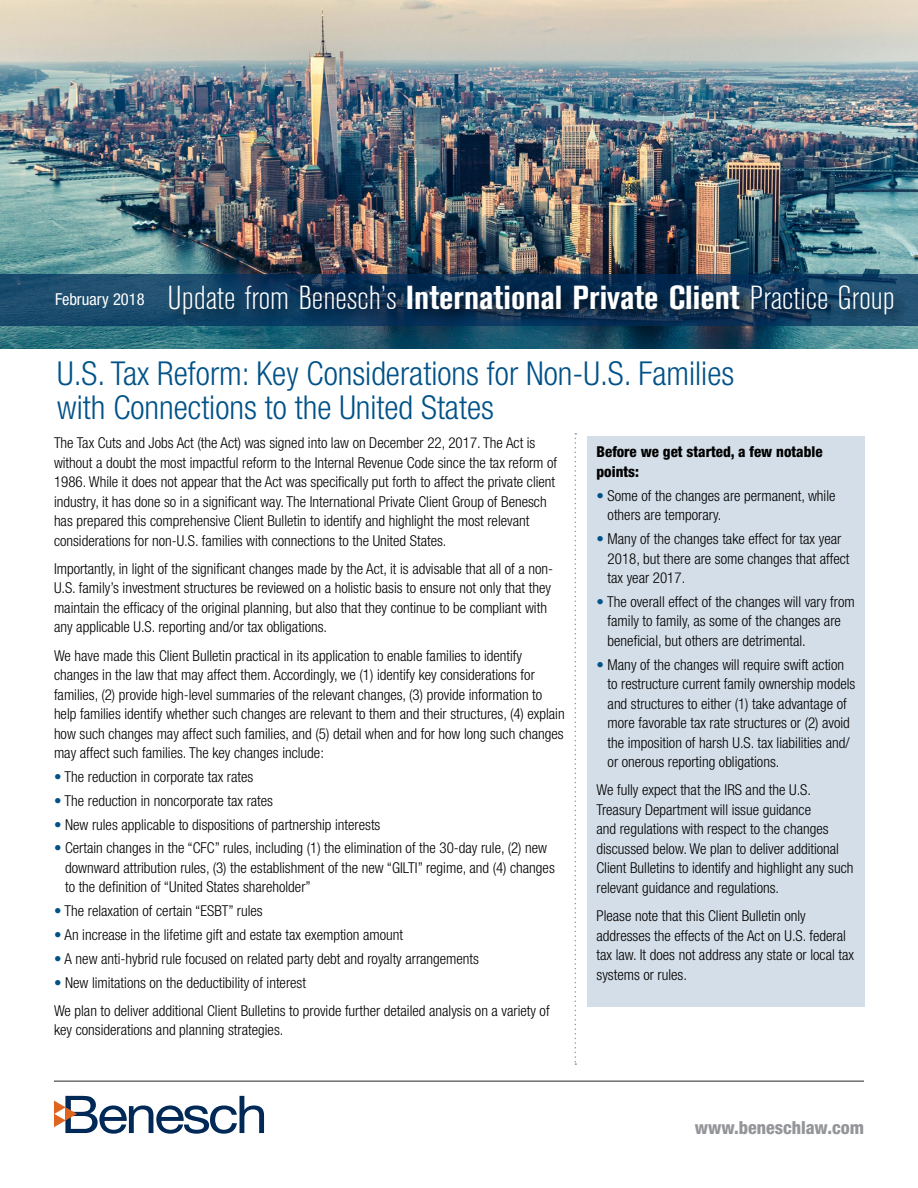
<style>
.page{position:relative;width:918px;height:1188px;background:#fff}
.page>*{position:absolute;margin:0;border:0;box-sizing:border-box;transform-origin:0 0}
.t1{font:300 condensed 33px/34.5px "Helvetica Neue";color:#005288}
.t2{font:300 condensed 33px "Akzidenz Grotesk BE";color:#fff;scale:1.1 1}
.t3{font:800 condensed 18px "Helvetica Neue";color:#939598}
.t4{font:300 condensed 15px/19.5px "Helvetica Neue";color:#000}
.t5{font:800 condensed 15px/19.5px "Helvetica Neue";color:#000}
.s1{font-family:"Helvetica Neue";font-weight:400;font-size:16.5px}
.s2{font-weight:700}
.s3{color:#005288}
</style>
<div class="page">
<img style="left:0;top:0;width:918px;height:349px">
<svg style="left:54px;top:1096px;width:210px;height:38px"></svg>
<hr style="left:54px;top:1080px;width:810px;height:2px;background:#6d6e71">
<svg style="left:575px;top:433px;width:1px;height:632px"></svg>
<div style="left:588px;top:436px;width:277px;height:571px;background:#d4dee8"></div>
<svg style="left:0;top:274px;width:918px;height:52px;background:#164264"></svg>
<div style="left:168px;top:284px;width:740px;height:45px;background:#000;opacity:.5"></div>
<h1 class="t2" style="left:55px;top:280px;width:765px"><span class="s1">February 2018</span> Update from Benesch’s <span class="s2">International Private Client</span> Practice Group</h1>
<h1 class="t1" style="left:57px;top:356px;width:679px">U.S. Tax Reform: Key Considerations for Non-U.S. Families with Connections to the United States</h1>
<p class="t4" style="left:54px;top:433px;width:505px">The Tax Cuts and Jobs Act (the Act) was signed into law on December 22, 2017. The Act is without a doubt the most impactful reform to the Internal Revenue Code since the tax reform of 1986. While it does not appear that the Act was specifically put forth to affect the private client industry, it has done so in a significant way. The International Private Client Group of Benesch has prepared this comprehensive Client Bulletin to identify and highlight the most relevant considerations for non-U.S. families with connections to the United States.</p>
<p class="t4" style="left:54px;top:559px;width:501px">Importantly, in light of the significant changes made by the Act, it is advisable that all of a non-U.S. family’s investment structures be reviewed on a holistic basis to ensure not only that they maintain the efficacy of the original planning, but also that they continue to be compliant with any applicable U.S. reporting and/or tax obligations.</p>
<p class="t4" style="left:54px;top:645px;width:512px">We have made this Client Bulletin practical in its application to enable families to identify changes in the law that may affect them. Accordingly, we (1) identify key considerations for families, (2) provide high-level summaries of the relevant changes, (3) provide information to help families identify whether such changes are relevant to them and their structures, (4) explain how such changes may affect such families, and (5) detail when and for how long such changes may affect such families. The key changes include:</p>
<p class="t4" style="left:54px;top:767px;width:201px"><span class="s3">•</span> The reduction in corporate tax rates</p>
<p class="t4" style="left:54px;top:791px;width:221px"><span class="s3">•</span> The reduction in noncorporate tax rates</p>
<p class="t4" style="left:54px;top:814px;width:328px"><span class="s3">•</span> New rules applicable to dispositions of partnership interests</p>
<p class="t4" style="left:65px;top:838px;width:491px;text-indent:-11px"><span class="s3">•</span> Certain changes in the “CFC” rules, including (1) the elimination of the 30-day rule, (2) new downward attribution rules, (3) the establishment of the new “GILTI” regime, and (4) changes to the definition of “United States shareholder”</p>
<p class="t4" style="left:54px;top:901px;width:210px"><span class="s3">•</span> The relaxation of certain “ESBT” rules</p>
<p class="t4" style="left:54px;top:925px;width:351px"><span class="s3">•</span> An increase in the lifetime gift and estate tax exemption amount</p>
<p class="t4" style="left:54px;top:949px;width:427px"><span class="s3">•</span> A new anti-hybrid rule focused on related party debt and royalty arrangements</p>
<p class="t4" style="left:54px;top:968px;width:497px;line-height:28.2px"><span class="s3">•</span> New limitations on the deductibility of interest<br>We plan to deliver additional Client Bulletins to provide further detailed analysis on a variety of</p>
<p class="t4" style="left:54px;top:1020px;width:231px">key considerations and planning strategies.</p>
<p class="t5" style="left:597px;top:442px;width:228px">Before we get started, a few notable points:</p>
<p class="t4" style="left:608px;top:486px;width:229px;text-indent:-11px"><span class="s3">•</span> Some of the changes are permanent, while others are temporary.</p>
<p class="t4" style="left:608px;top:529px;width:243px;text-indent:-11px"><span class="s3">•</span> Many of the changes take effect for tax year<br>2018, but there are some changes that affect tax year 2017.</p>
<p class="t4" style="left:608px;top:592px;width:249px;text-indent:-11px"><span class="s3">•</span> The overall effect of the changes will vary from family to family, as some of the changes are beneficial, but others are detrimental.</p>
<p class="t4" style="left:608px;top:655px;width:249px;text-indent:-11px"><span class="s3">•</span> Many of the changes will require swift action to restructure current family ownership models and structures to either (1) take advantage of more favorable tax rate structures or (2) avoid the imposition of harsh U.S. tax liabilities and/ or onerous reporting obligations.</p>
<p class="t4" style="left:597px;top:780px;width:258px">We fully expect that the IRS and the U.S.<br>Treasury Department will issue guidance<br>and regulations with respect to the changes discussed below. We plan to deliver additional Client Bulletins to identify and highlight any such relevant guidance and regulations.</p>
<p class="t4" style="left:597px;top:906px;width:259px">Please note that this Client Bulletin only addresses the effects of the Act on U.S. federal tax law. It does not address any state or local tax systems or rules.</p>
<p class="t3" style="left:695px;top:1116px;width:171px">www.beneschlaw.com</p>
</div>
